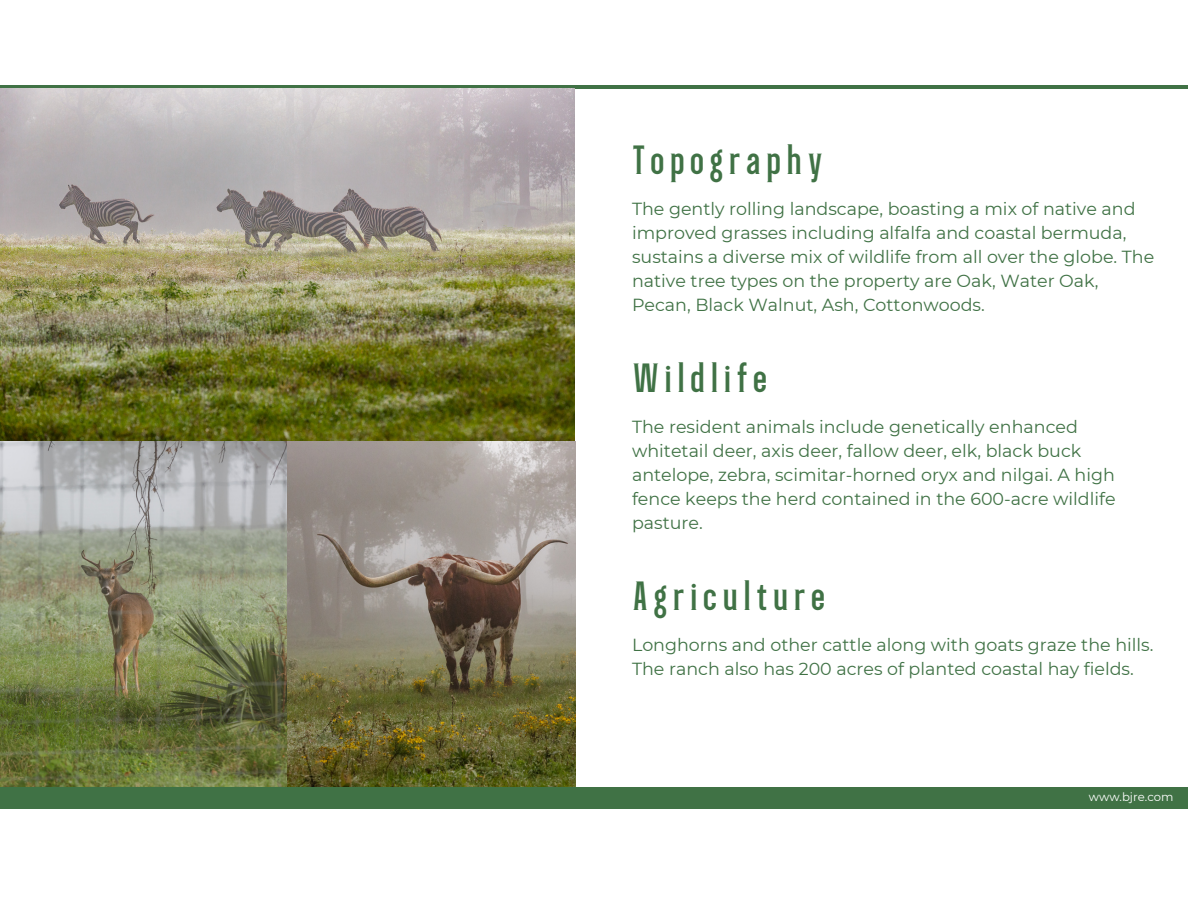
<style>
.page{position:relative;width:1188px;height:918px;background:#fff}
.page>*{position:absolute;margin:0;border:0;box-sizing:border-box;transform-origin:0 0}
.t1{font:700 37.65px "Green Grove";letter-spacing:.13em;color:#407245}
.t2{font:17.4px/24px "Montserrat";color:#407245}
.t3{font:11.7px "Montserrat";color:#fff}
</style>
<div class="page">
<hr style="left:0;top:85px;width:1188px;height:3px;background:#407245">
<div style="left:0;top:787px;width:1188px;height:21px;background:#407245"></div>
<img style="left:0;top:88px;width:576px;height:698px">
<p class="t1" style="left:632px;top:146px;width:193px">Topography</p>
<p class="t2" style="left:632px;top:197px;width:524px">The gently rolling landscape, boasting a mix of native and improved grasses including alfalfa and coastal bermuda, sustains a diverse mix of wildlife from all over the globe. The native tree types on the property are Oak, Water Oak, Pecan, Black Walnut, Ash, Cottonwoods.</p>
<p class="t1" style="left:632px;top:364px;width:137px">Wildlife</p>
<p class="t2" style="left:632px;top:415px;width:485px">The resident animals include genetically enhanced whitetail deer, axis deer, fallow deer, elk, black buck antelope, zebra, scimitar-horned oryx and nilgai. A high fence keeps the herd contained in the 600-acre wildlife pasture.</p>
<p class="t1" style="left:632px;top:582px;width:195px">Agriculture</p>
<p class="t2" style="left:632px;top:633px;width:523px">Longhorns and other cattle along with goats graze the hills.<br>The ranch also has 200 acres of planted coastal hay fields.</p>
<p class="t3" style="left:1089px;top:789px;width:86px">www.bjre.com</p>
</div>
